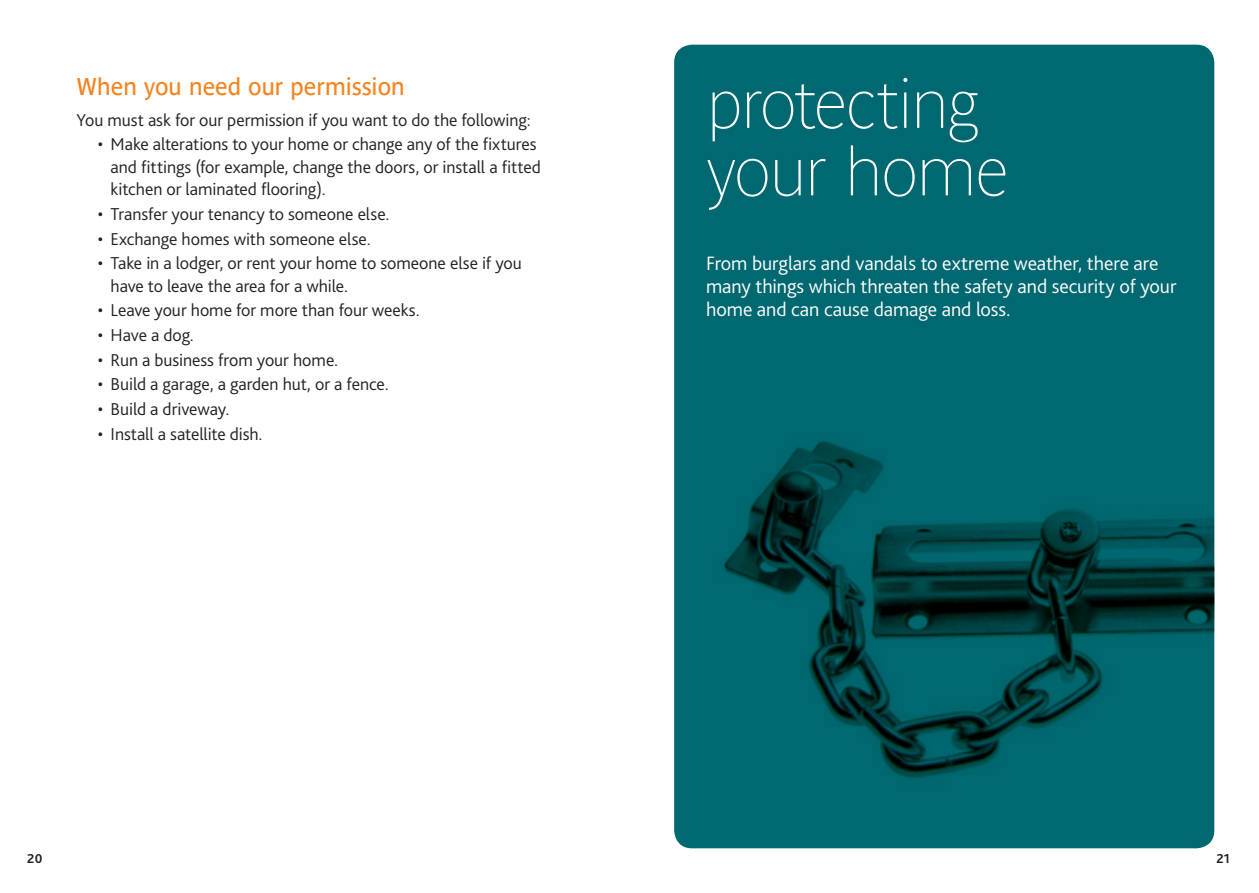
<style>
.page{position:relative;width:1259px;height:893px;background:#fff}
.page>*{position:absolute;margin:0;border:0;box-sizing:border-box;transform-origin:0 0}
.t1{font:67.5px/67.5px "Parisine Std Clair";letter-spacing:-.025em;color:#fff}
.t2{font:24px "Parisine Std";letter-spacing:-.015em;color:#f58420}
.t3{font:300 20.25px/23.2px "Bliss Pro";letter-spacing:-.005em;color:#fff}
.t4{font:300 18px/22.5px "Bliss Pro";letter-spacing:-.005em;color:#231f20}
.t5{font:700 13.5px "Bliss Pro";color:#231f20}
</style>
<div class="page">
<div style="left:674px;top:45px;width:540px;height:803px;background:#006870;border-radius:18px"></div>
<img style="left:724px;top:441px;width:490px;height:337px">
<h2 class="t2" style="left:77px;top:72px;width:330px">When you need our permission</h2>
<p class="t4" style="left:77px;top:108px;width:456px">You must ask for our permission if you want to do the following:</p>
<p class="t4" style="left:111px;top:133px;width:432px;text-indent:-13px">• Make alterations to your home or change any of the fixtures and fittings (for example, change the doors, or install a fitted kitchen or laminated flooring).</p>
<p class="t4" style="left:98px;top:202px;width:293px">• Transfer your tenancy to someone else.</p>
<p class="t4" style="left:98px;top:227px;width:274px">• Exchange homes with someone else.</p>
<p class="t4" style="left:111px;top:252px;width:413px;text-indent:-13px">• Take in a lodger, or rent your home to someone else if you have to leave the area for a while.</p>
<p class="t4" style="left:98px;top:299px;width:323px">• Leave your home for more than four weeks.</p>
<p class="t4" style="left:98px;top:323px;width:98px">• Have a dog.</p>
<p class="t4" style="left:98px;top:348px;width:242px">• Run a business from your home.</p>
<p class="t4" style="left:98px;top:373px;width:292px">• Build a garage, a garden hut, or a fence.</p>
<p class="t4" style="left:98px;top:397px;width:133px">• Build a driveway.</p>
<p class="t4" style="left:98px;top:422px;width:166px">• Install a satellite dish.</p>
<h1 class="t1" style="left:706px;top:70px;width:304px">protecting your home</h1>
<p class="t3" style="left:706px;top:251px;width:472px">From burglars and vandals to extreme weather, there are many things which threaten the safety and security of your home and can cause damage and loss.</p>
<p class="t5" style="left:27px;top:850px;width:17px">20</p>
<p class="t5" style="left:1216px;top:850px;width:15px">21</p>
</div>
